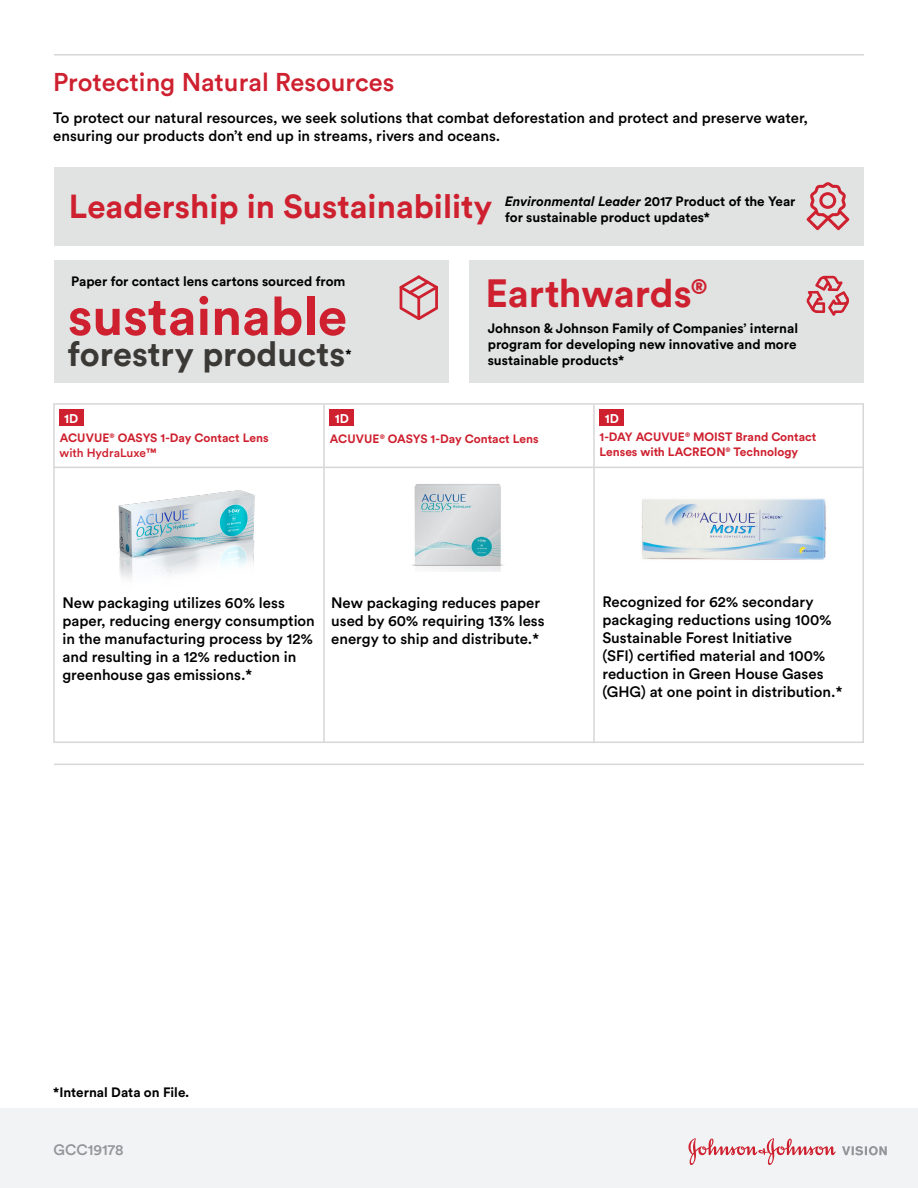
<style>
.page{position:relative;width:918px;height:1188px;background:#fff}
.page>*{position:absolute;margin:0;border:0;box-sizing:border-box;transform-origin:0 0}
.t1{font:700 53.1px "Circular Std";color:#ce202f}
.t2{font:700 39px "Circular Std";color:#ce202f}
.t3{font:700 34.2px "Circular Std";color:#3b3936}
.t4{font:700 33px "Circular Std";color:#ce202f}
.t5{font:500 25.5px "Circular Std";color:#ce202f}
.t6{font:500 15px/18px "Circular Std";color:#000}
.t7{font:500 15px "Circular Std";color:#939598}
.t8{font:700 13.5px/16.2px "Circular Std";color:#000}
.t9{font:700 12.6px "Circular Std";color:#fff}
.t10{font:700 12px/14.4px "Circular Std";color:#ce202f}
.s1{font-style:italic}
.s2{font-weight:500}
</style>
<div class="page">
<div style="left:0;top:1108px;width:918px;height:80px;background:#f1f3f4"></div>
<svg style="left:689px;top:1138px;width:147px;height:27px"></svg>
<svg style="left:842px;top:1146px;width:45px;height:9px"></svg>
<hr style="left:54px;top:54px;width:810px;height:2px;background:#d6d7d6">
<hr style="left:54px;top:764px;width:810px;height:1px;background:#d6d7d6">
<div style="left:53px;top:403px;width:811px;height:340px;border:2px solid #d6d7d6"></div>
<hr style="left:54px;top:467px;width:810px;height:1px;background:#d6d7d6">
<hr style="left:323px;top:405px;width:2px;height:338px;background:#d6d7d6">
<hr style="left:593px;top:405px;width:2px;height:338px;background:#d6d7d6">
<div style="left:54px;top:261px;width:395px;height:122px;background:#e1e2e2"></div>
<div style="left:469px;top:261px;width:395px;height:122px;background:#e1e2e2"></div>
<div style="left:54px;top:167px;width:810px;height:78px;background:#e1e2e2"></div>
<div style="left:59px;top:410px;width:24px;height:16px;background:#ce202f"></div>
<div style="left:330px;top:410px;width:24px;height:16px;background:#ce202f"></div>
<div style="left:600px;top:410px;width:24px;height:16px;background:#ce202f"></div>
<img style="left:642px;top:498px;width:184px;height:62px">
<img style="left:118px;top:490px;width:137px;height:89px">
<img style="left:412px;top:484px;width:92px;height:88px">
<svg style="left:399px;top:275px;width:39px;height:45px"></svg>
<svg style="left:806px;top:276px;width:43px;height:40px"></svg>
<svg style="left:806px;top:182px;width:43px;height:48px"></svg>
<h3 class="t5" style="left:53px;top:66px;width:343px">Protecting Natural Resources</h3>
<p class="t6" style="left:53px;top:108px;width:756px">To protect our natural resources, we seek solutions that combat deforestation and protect and preserve water, ensuring our products don’t end up in streams, rivers and oceans.</p>
<h3 class="t4" style="left:69px;top:185px;width:425px">Leadership in Sustainability</h3>
<p class="t8" style="left:505px;top:192px;width:292px"><span class="s1">Environmental Leader</span> 2017 Product of the Year for sustainable product updates*</p>
<p class="t8" style="left:71px;top:272px;width:276px">Paper for contact lens cartons sourced from</p>
<h1 class="t1" style="left:68px;top:282px;width:281px">sustainable</h1>
<h3 class="t3" style="left:68px;top:332px;width:279px">forestry products</h3>
<p class="t8" style="left:345px;top:346px;width:8px">*</p>
<h2 class="t2" style="left:485px;top:268px;width:224px">Earthwards®</h2>
<p class="t8" style="left:488px;top:319px;width:312px;text-align:justify">Johnson &amp; Johnson Family of Companies’ internal program for developing new innovative and more sustainable products*</p>
<p class="t9" style="left:64px;top:410px;width:16px">1D</p>
<p class="t9" style="left:335px;top:410px;width:16px">1D</p>
<p class="t9" style="left:605px;top:410px;width:16px">1D</p>
<p class="t10" style="left:60px;top:431px;width:210px">ACUVUE® OASYS 1-Day Contact Lens <span class="s2">with HydraLuxe</span>™</p>
<p class="t10" style="left:330px;top:432px;width:210px">ACUVUE® OASYS 1-Day Contact Lens</p>
<p class="t10" style="left:599px;top:430px;width:218px">1-DAY ACUVUE® MOIST Brand Contact<br>Lenses with LACREON® Technology</p>
<p class="t6" style="left:62px;top:593px;width:254px">New packaging utilizes 60% less paper, reducing energy consumption in the manufacturing process by 12% and resulting in a 12% reduction in greenhouse gas emissions.*</p>
<p class="t6" style="left:331px;top:593px;width:215px">New packaging reduces paper used by 60% requiring 13% less energy to ship and distribute.*</p>
<p class="t6" style="left:602px;top:593px;width:241px">Recognized for 62% secondary packaging reductions using 100%<br>Sustainable Forest Initiative<br>(SFI) certified material and 100% reduction in Green House Gases (GHG) at one point in distribution.*</p>
<p class="t8" style="left:53px;top:1084px;width:138px">*Internal Data on File.</p>
<p class="t7" style="left:54px;top:1141px;width:72px">GCC19178</p>
</div>
